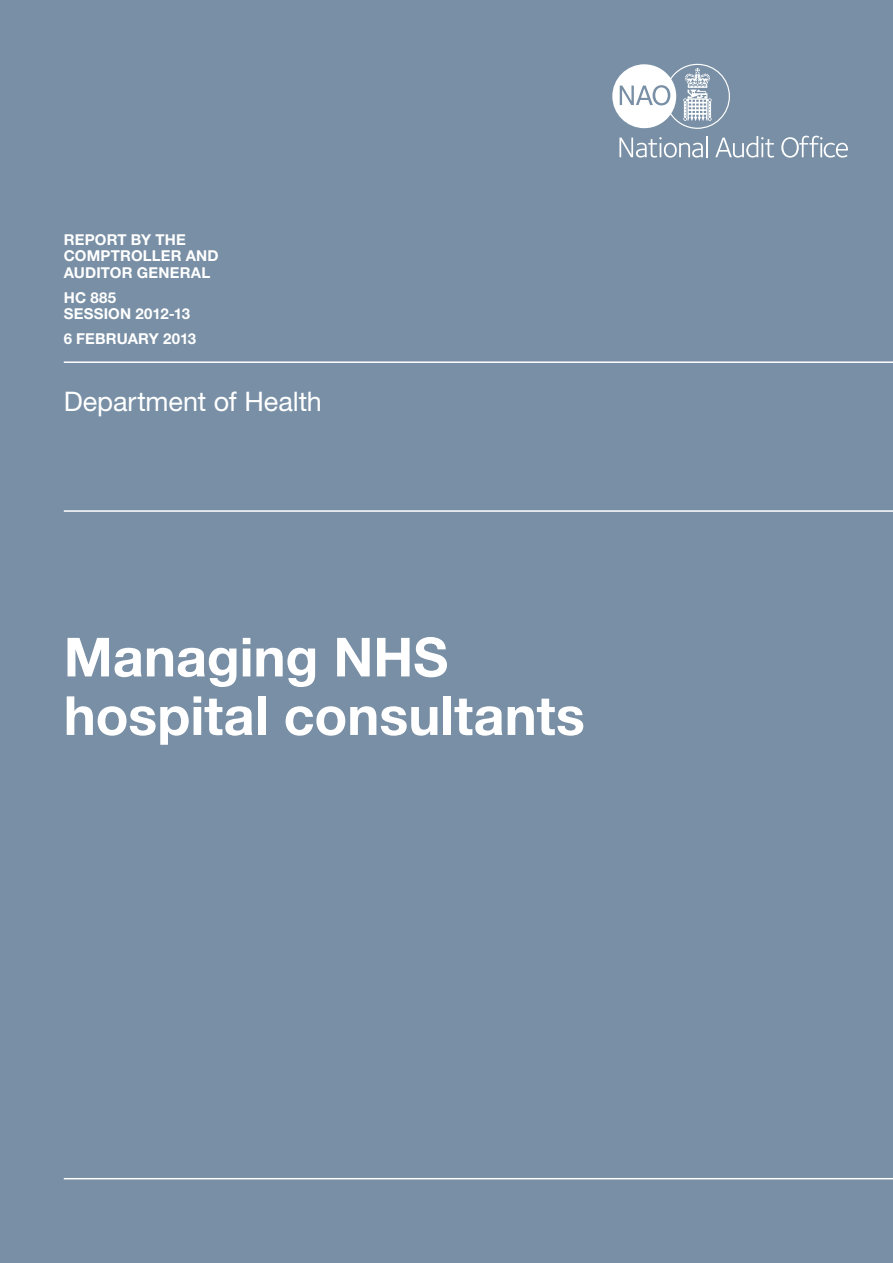
<style>
.page{position:relative;width:893px;height:1263px;background:#788fa5}
.page>*{position:absolute;margin:0;border:0;box-sizing:border-box;transform-origin:0 0}
.HEAD_COVER_TITLE{font:700 54px/58.5px "Helvetica Neue LT Std";color:#fff}
.HEAD_DEPT_NAME{font:27px "Helvetica Neue LT Std";letter-spacing:-.005em;color:#fff}
.HEAD_1_DESCRIPTOR{font:700 15px/16.5px "Helvetica Neue LT Std";letter-spacing:.01em;color:#fff}
.HEAD_2_DESCRIPTOR{font:700 15px/16.5px "Helvetica Neue LT Std";letter-spacing:.01em;color:#fff}
</style>
<div class="page">
<hr style="left:64px;top:361px;width:829px;height:2px;background:#fff">
<hr style="left:64px;top:510px;width:829px;height:2px;background:#fff">
<hr style="left:64px;top:1178px;width:829px;height:1px;background:#fff">
<svg style="left:612px;top:64px;width:118px;height:65px"></svg>
<svg style="left:619px;top:137px;width:84px;height:21px"></svg>
<hr style="left:706px;top:136px;width:2px;height:21px;background:#fff">
<svg style="left:715px;top:136px;width:59px;height:22px"></svg>
<svg style="left:781px;top:136px;width:67px;height:22px"></svg>
<p class="HEAD_1_DESCRIPTOR" style="left:64px;top:231px;width:156px">REPORT BY THE<br>COMPTROLLER AND<br>AUDITOR GENERAL</p>
<p class="HEAD_2_DESCRIPTOR" style="left:64px;top:289px;width:128px">HC 885<br>SESSION 2012-13</p>
<p class="HEAD_2_DESCRIPTOR" style="left:64px;top:330px;width:134px">6 FEBRUARY 2013</p>
<p class="HEAD_DEPT_NAME" style="left:64px;top:385px;width:260px">Department of Health</p>
<p class="HEAD_COVER_TITLE" style="left:64px;top:627px;width:523px">Managing NHS hospital consultants</p>
</div>
